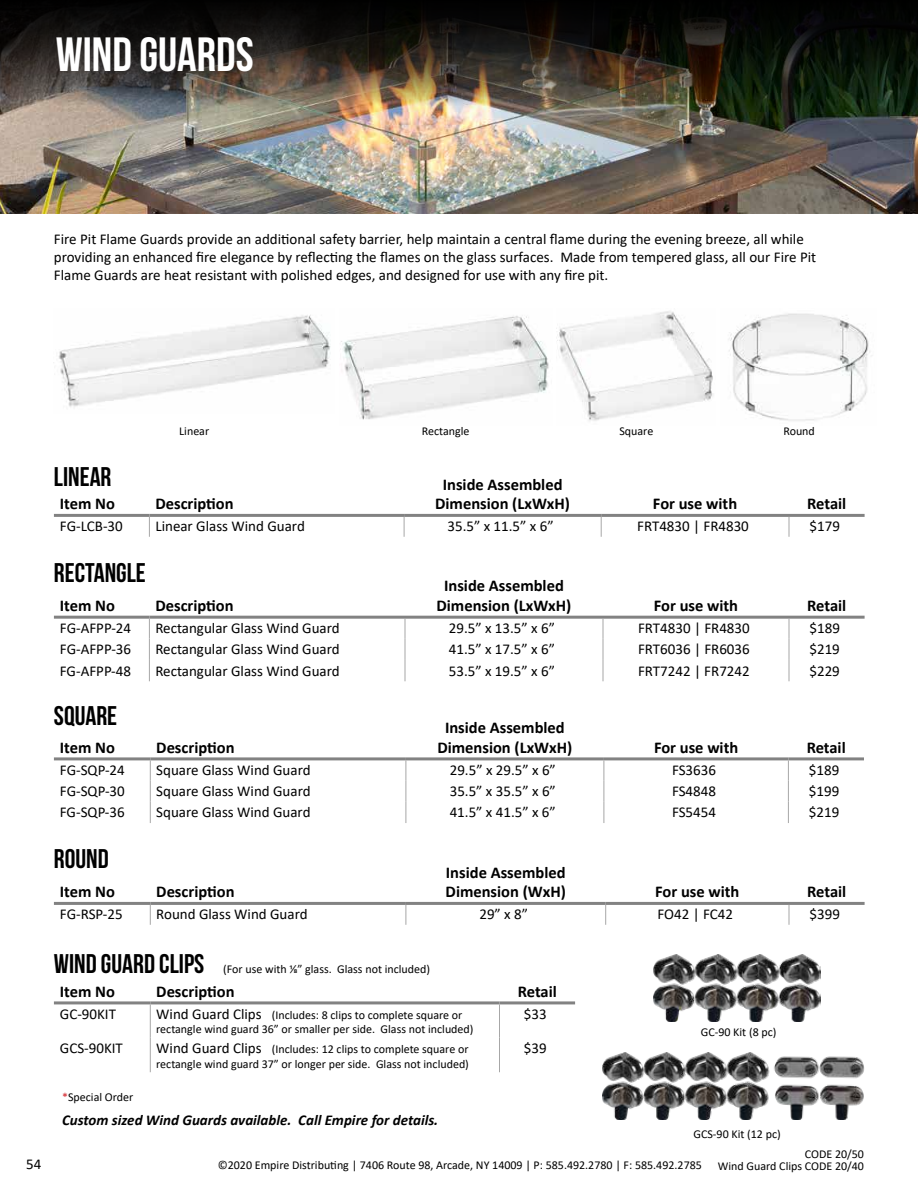
<style>
.page{position:relative;width:918px;height:1188px;background:#fff}
.page>*{position:absolute;margin:0;border:0;box-sizing:border-box;transform-origin:0 0}
.t1{font:48px "Bebas Neue";color:#fff}
.t2{font:27px "Bebas Neue";color:#000}
.t3{font:700 16.5px/19.8px "Calibri";color:#000;text-align:center}
.t4{font:15px/18px "Calibri";color:#000}
.t5{font:italic 700 15px "Calibri";color:#000}
.t6{font:12px/14.4px "Calibri";color:#000}
.s1{font-size:15px}
.s2{color:#d2232a}
</style>
<div class="page">
<hr style="left:54px;top:514px;width:95px;height:3px;background:#828282">
<hr style="left:149px;top:514px;width:255px;height:3px;background:#828282">
<hr style="left:404px;top:514px;width:197px;height:3px;background:#828282">
<hr style="left:601px;top:514px;width:188px;height:3px;background:#828282">
<hr style="left:789px;top:514px;width:76px;height:3px;background:#828282">
<svg style="left:149px;top:517px;width:1px;height:20px"></svg>
<svg style="left:404px;top:517px;width:1px;height:20px"></svg>
<svg style="left:601px;top:517px;width:1px;height:20px"></svg>
<svg style="left:789px;top:517px;width:1px;height:20px"></svg>
<img style="left:0;top:0;width:918px;height:214px">
<hr style="left:54px;top:616px;width:95px;height:3px;background:#828282">
<hr style="left:149px;top:616px;width:256px;height:3px;background:#828282">
<hr style="left:405px;top:616px;width:198px;height:3px;background:#828282">
<hr style="left:603px;top:616px;width:186px;height:3px;background:#828282">
<hr style="left:789px;top:616px;width:76px;height:3px;background:#828282">
<svg style="left:149px;top:619px;width:1px;height:62px"></svg>
<svg style="left:405px;top:619px;width:1px;height:62px"></svg>
<svg style="left:603px;top:619px;width:1px;height:62px"></svg>
<svg style="left:789px;top:619px;width:1px;height:62px"></svg>
<hr style="left:54px;top:757px;width:96px;height:3px;background:#828282">
<hr style="left:150px;top:757px;width:256px;height:3px;background:#828282">
<hr style="left:406px;top:757px;width:198px;height:3px;background:#828282">
<hr style="left:604px;top:757px;width:184px;height:3px;background:#828282">
<hr style="left:788px;top:757px;width:76px;height:3px;background:#828282">
<svg style="left:150px;top:760px;width:1px;height:63px"></svg>
<svg style="left:406px;top:760px;width:1px;height:63px"></svg>
<svg style="left:604px;top:760px;width:1px;height:63px"></svg>
<svg style="left:788px;top:760px;width:1px;height:63px"></svg>
<hr style="left:54px;top:902px;width:96px;height:3px;background:#828282">
<hr style="left:150px;top:902px;width:256px;height:3px;background:#828282">
<hr style="left:406px;top:902px;width:200px;height:3px;background:#828282">
<hr style="left:606px;top:902px;width:183px;height:3px;background:#828282">
<hr style="left:789px;top:902px;width:76px;height:3px;background:#828282">
<svg style="left:150px;top:905px;width:1px;height:20px"></svg>
<svg style="left:406px;top:905px;width:1px;height:20px"></svg>
<svg style="left:605px;top:905px;width:1px;height:20px"></svg>
<svg style="left:789px;top:905px;width:1px;height:20px"></svg>
<img style="left:58px;top:315px;width:273px;height:92px">
<img style="left:341px;top:316px;width:208px;height:104px">
<img style="left:557px;top:311px;width:156px;height:110px">
<img style="left:728px;top:313px;width:144px;height:108px">
<hr style="left:54px;top:1001px;width:96px;height:3px;background:#828282">
<hr style="left:150px;top:1001px;width:350px;height:3px;background:#828282">
<hr style="left:500px;top:1001px;width:75px;height:3px;background:#828282">
<hr style="left:150px;top:1004px;width:1px;height:34px;background:#a7a7a7">
<hr style="left:499px;top:1004px;width:1px;height:34px;background:#a7a7a7">
<hr style="left:150px;top:1038px;width:1px;height:34px;background:#a7a7a7">
<hr style="left:499px;top:1038px;width:1px;height:34px;background:#a7a7a7">
<img style="left:654px;top:955px;width:167px;height:67px">
<img style="left:602px;top:1052px;width:263px;height:67px">
<h1 class="t1" style="left:56px;top:28px;width:199px">WIND GUARDS</h1>
<p class="t4" style="left:54px;top:230px;width:764px">Fire Pit Flame Guards provide an additional safety barrier, help maintain a central flame during the evening breeze, all while providing an enhanced fire elegance by reflecting the flames on the glass surfaces. Made from tempered glass, all our Fire Pit<br>Flame Guards are heat resistant with polished edges, and designed for use with any fire pit.</p>
<p class="t6" style="left:179px;top:423px;width:32px">Linear</p>
<p class="t6" style="left:422px;top:423px;width:49px">Rectangle</p>
<p class="t6" style="left:619px;top:423px;width:35px">Square</p>
<p class="t6" style="left:783px;top:423px;width:33px">Round</p>
<h2 class="t2" style="left:54px;top:462px;width:59px">LINEAR</h2>
<p class="t3" style="left:60px;top:494px;width:57px">Item No</p>
<p class="t3" style="left:155px;top:494px;width:80px">Description</p>
<p class="t3" style="left:435px;top:474px;width:136px">Inside Assembled<br>Dimension (LxWxH)</p>
<p class="t3" style="left:653px;top:494px;width:86px">For use with</p>
<p class="t3" style="left:807px;top:494px;width:41px">Retail</p>
<p class="t4" style="left:60px;top:517px;width:64px">FG-LCB-30</p>
<p class="t4" style="left:155px;top:517px;width:151px">Linear Glass Wind Guard</p>
<p class="t4" style="left:447px;top:517px;width:108px">35.5” x 11.5” x 6”</p>
<p class="t4" style="left:637px;top:517px;width:113px">FRT4830 | FR4830</p>
<p class="t4" style="left:810px;top:517px;width:32px">$179</p>
<h2 class="t2" style="left:54px;top:558px;width:93px">RECTANGLE</h2>
<p class="t3" style="left:60px;top:596px;width:57px">Item No</p>
<p class="t3" style="left:155px;top:596px;width:80px">Description</p>
<p class="t3" style="left:437px;top:576px;width:136px">Inside Assembled<br>Dimension (LxWxH)</p>
<p class="t3" style="left:654px;top:596px;width:86px">For use with</p>
<p class="t3" style="left:807px;top:596px;width:41px">Retail</p>
<p class="t4" style="left:60px;top:619px;width:73px">FG-AFPP-24</p>
<p class="t4" style="left:155px;top:619px;width:186px">Rectangular Glass Wind Guard</p>
<p class="t4" style="left:449px;top:619px;width:108px">29.5” x 13.5” x 6”</p>
<p class="t4" style="left:638px;top:619px;width:113px">FRT4830 | FR4830</p>
<p class="t4" style="left:810px;top:619px;width:32px">$189</p>
<p class="t4" style="left:60px;top:640px;width:73px">FG-AFPP-36</p>
<p class="t4" style="left:155px;top:640px;width:186px">Rectangular Glass Wind Guard</p>
<p class="t4" style="left:449px;top:640px;width:108px">41.5” x 17.5” x 6”</p>
<p class="t4" style="left:638px;top:640px;width:113px">FRT6036 | FR6036</p>
<p class="t4" style="left:810px;top:640px;width:32px">$219</p>
<p class="t4" style="left:60px;top:661px;width:73px">FG-AFPP-48</p>
<p class="t4" style="left:155px;top:661px;width:186px">Rectangular Glass Wind Guard</p>
<p class="t4" style="left:449px;top:661px;width:108px">53.5” x 19.5” x 6”</p>
<p class="t4" style="left:638px;top:661px;width:113px">FRT7242 | FR7242</p>
<p class="t4" style="left:809px;top:661px;width:32px">$229</p>
<h2 class="t2" style="left:54px;top:701px;width:65px">SQUARE</h2>
<p class="t3" style="left:60px;top:737px;width:57px">Item No</p>
<p class="t3" style="left:156px;top:737px;width:80px">Description</p>
<p class="t3" style="left:437px;top:718px;width:136px">Inside Assembled<br>Dimension (LxWxH)</p>
<p class="t3" style="left:654px;top:737px;width:86px">For use with</p>
<p class="t3" style="left:807px;top:737px;width:41px">Retail</p>
<p class="t4" style="left:60px;top:760px;width:66px">FG-SQP-24</p>
<p class="t4" style="left:156px;top:760px;width:156px">Square Glass Wind Guard</p>
<p class="t4" style="left:450px;top:760px;width:108px">29.5” x 29.5” x 6”</p>
<p class="t4" style="left:672px;top:760px;width:45px">FS3636</p>
<p class="t4" style="left:809px;top:760px;width:32px">$189</p>
<p class="t4" style="left:60px;top:782px;width:66px">FG-SQP-30</p>
<p class="t4" style="left:156px;top:782px;width:156px">Square Glass Wind Guard</p>
<p class="t4" style="left:450px;top:782px;width:108px">35.5” x 35.5” x 6”</p>
<p class="t4" style="left:672px;top:782px;width:45px">FS4848</p>
<p class="t4" style="left:809px;top:782px;width:32px">$199</p>
<p class="t4" style="left:60px;top:803px;width:66px">FG-SQP-36</p>
<p class="t4" style="left:156px;top:803px;width:156px">Square Glass Wind Guard</p>
<p class="t4" style="left:450px;top:803px;width:108px">41.5” x 41.5” x 6”</p>
<p class="t4" style="left:672px;top:803px;width:45px">FS5454</p>
<p class="t4" style="left:809px;top:803px;width:32px">$219</p>
<h2 class="t2" style="left:54px;top:844px;width:56px">ROUND</h2>
<p class="t3" style="left:60px;top:882px;width:57px">Item No</p>
<p class="t3" style="left:156px;top:882px;width:80px">Description</p>
<p class="t3" style="left:446px;top:862px;width:122px;text-align:left">Inside Assembled<br>Dimension (WxH)</p>
<p class="t3" style="left:655px;top:882px;width:86px">For use with</p>
<p class="t3" style="left:807px;top:882px;width:41px">Retail</p>
<p class="t4" style="left:60px;top:905px;width:64px">FG-RSP-25</p>
<p class="t4" style="left:156px;top:905px;width:153px">Round Glass Wind Guard</p>
<p class="t4" style="left:479px;top:905px;width:50px">29” x 8”</p>
<p class="t4" style="left:658px;top:905px;width:77px">FO42 | FC42</p>
<p class="t4" style="left:810px;top:905px;width:32px">$399</p>
<h2 class="t2" style="left:54px;top:949px;width:152px">WIND GUARD CLIPS</h2>
<p class="t6" style="left:223px;top:961px;width:208px">(For use with ⅛” glass. Glass not included)</p>
<p class="t3" style="left:60px;top:981px;width:57px">Item No</p>
<p class="t3" style="left:156px;top:981px;width:80px">Description</p>
<p class="t3" style="left:518px;top:981px;width:41px">Retail</p>
<p class="t4" style="left:60px;top:1004px;width:58px">GC-90KIT</p>
<p class="t6" style="left:156px;top:1007px;width:319px"><span class="s1">Wind Guard Clips</span> (Includes: 8 clips to complete square or rectangle wind guard 36” or smaller per side. Glass not included)</p>
<p class="t4" style="left:524px;top:1004px;width:24px">$33</p>
<p class="t4" style="left:60px;top:1039px;width:64px">GCS-90KIT</p>
<p class="t6" style="left:156px;top:1042px;width:314px"><span class="s1">Wind Guard Clips</span> (Includes: 12 clips to complete square or rectangle wind guard 37” or longer per side. Glass not included)</p>
<p class="t4" style="left:524px;top:1039px;width:24px">$39</p>
<p class="t6" style="left:62px;top:1089px;width:73px"><span class="s2">*</span>Special Order</p>
<p class="t6" style="left:701px;top:1025px;width:77px">GC-90 Kit (8 pc)</p>
<p class="t5" style="left:62px;top:1110px;width:378px">Custom sized Wind Guards available. Call Empire for details.</p>
<p class="t6" style="left:694px;top:1127px;width:89px">GCS-90 Kit (12 pc)</p>
<p class="t6" style="left:718px;top:1159px;width:148px">Wind Guard Clips CODE 20/40</p>
<p class="t6" style="left:805px;top:1146px;width:61px">CODE 20/50</p>
<p class="t4" style="left:26px;top:1155px;width:17px">54</p>
<p class="t6" style="left:218px;top:1158px;width:486px">©2020 Empire Distributing | 7406 Route 98, Arcade, NY 14009 | P: 585.492.2780 | F: 585.492.2785</p>
</div>
